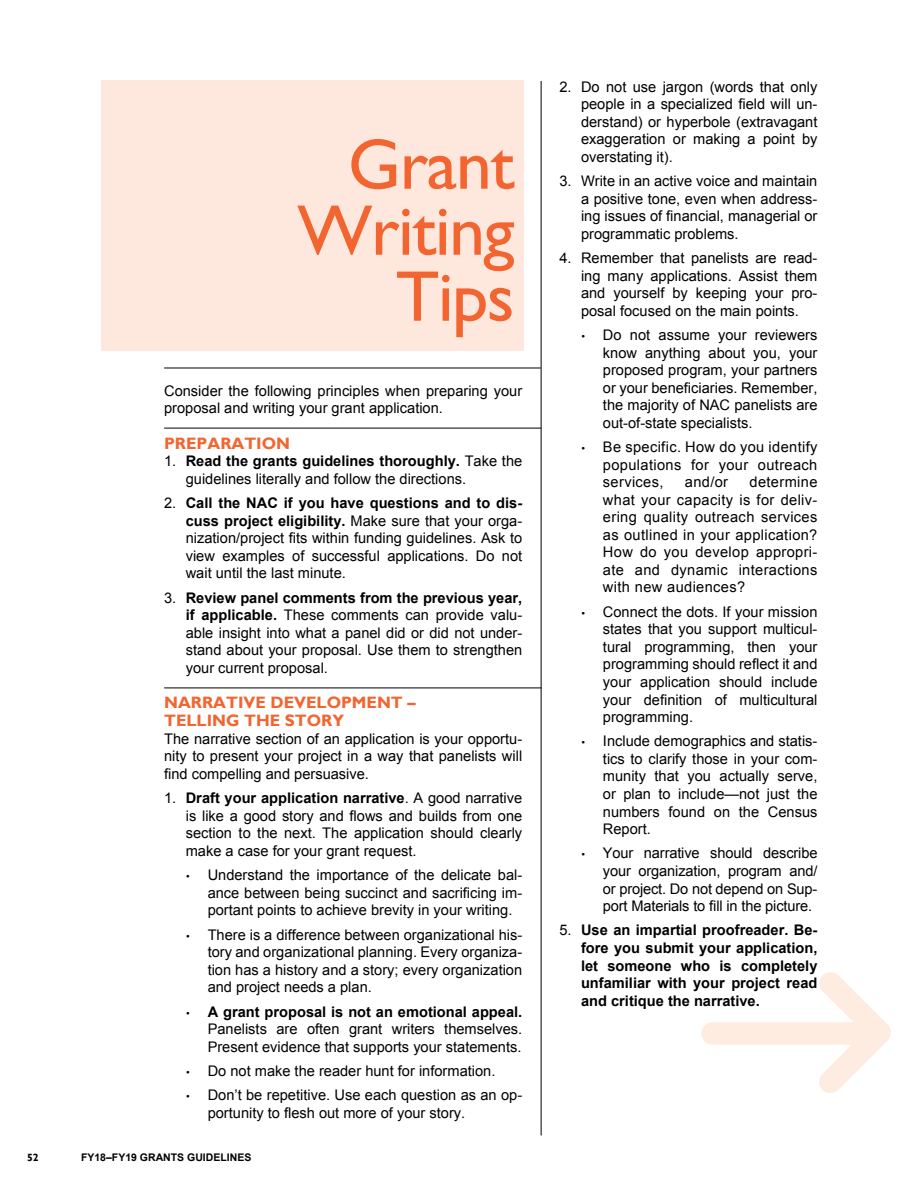
<style>
.page{position:relative;width:918px;height:1188px;background:#fff}
.page>*{position:absolute;margin:0;border:0;box-sizing:border-box;transform-origin:0 0}
.t1{font:72px/66px "Gill Sans";letter-spacing:-.02em;color:#f26531;text-align:right}
.t2{font:700 16.5px/18px "Gill Sans";color:#f26531}
.t3{font:14.7px/17.5px "Arial";color:#000;text-align:justify}
.t4{font:700 14.7px/17.5px "Arial";color:#000;text-align:justify}
.t5{font:700 10.5px "Arial";color:#000}
.t6{font:700 10.5px "Gill Sans";color:#000}
.s1{font-weight:700}
.s2{font-size:10.5px}
.s3{font-weight:400}
</style>
<div class="page">
<div style="left:712px;top:1022px;width:156px;height:23px;background:#feece1"></div>
<svg style="left:819px;top:972px;width:72px;height:121px"></svg>
<hr style="left:541px;top:81px;width:1px;height:1055px;background:#000">
<hr style="left:164px;top:368px;width:377px;height:1px;background:#000">
<div style="left:101px;top:81px;width:423px;height:270px;background:#fee8dd"></div>
<hr style="left:164px;top:428px;width:377px;height:1px;background:#000">
<hr style="left:164px;top:688px;width:377px;height:1px;background:#000">
<h1 class="t1" style="left:297px;top:133px;width:219px">Grant<br>Writing<br>Tips</h1>
<p class="t3" style="left:164px;top:382px;width:360px">Consider the following principles when preparing your proposal and writing your grant application.</p>
<p class="t2" style="left:164px;top:435px;width:127px">PREPARATION</p>
<p class="t3" style="left:186px;top:452px;width:338px;text-indent:-22px">1. <span class="s1">Read the grants guidelines thoroughly.</span> Take the guidelines literally and follow the directions.</p>
<p class="t3" style="left:186px;top:494px;width:338px;text-indent:-22px">2. <span class="s1">Call the NAC if you have questions and to dis&shy;cuss project eligibility.</span> Make sure that your orga&shy;nization/project fits within funding guidelines. Ask to view examples of successful applications. Do not wait until the last minute.</p>
<p class="t3" style="left:186px;top:589px;width:338px;text-indent:-22px">3. <span class="s1">Review panel comments from the previous year, if applicable.</span> These comments can provide valu&shy;able insight into what a panel did or did not under&shy;stand about your proposal. Use them to strengthen your current proposal.</p>
<p class="t2" style="left:164px;top:694px;width:253px">NARRATIVE DEVELOPMENT –<br>TELLING THE STORY</p>
<p class="t3" style="left:164px;top:730px;width:360px">The narrative section of an application is your opportu&shy;nity to present your project in a way that panelists will find compelling and persuasive.</p>
<p class="t3" style="left:186px;top:789px;width:338px;text-indent:-22px">1. <span class="s1">Draft your application narrative</span>. A good narrative is like a good story and flows and builds from one section to the next. The application should clearly make a case for your grant request.</p>
<p class="t3" style="left:208px;top:866px;width:316px;text-indent:-22px"><span class="s2">•</span> Understand the importance of the delicate bal&shy;ance between being succinct and sacrificing im&shy;portant points to achieve brevity in your writing.</p>
<p class="t3" style="left:208px;top:926px;width:316px;text-indent:-22px"><span class="s2">•</span> There is a difference between organizational his&shy;tory and organizational planning. Every organiza&shy;tion has a history and a story; every organization and project needs a plan.</p>
<p class="t3" style="left:208px;top:1003px;width:316px;text-indent:-22px"><span class="s2">•</span> <span class="s1">A grant proposal is not an emotional appeal.<br></span>Panelists are often grant writers themselves.<br>Present evidence that supports your statements.</p>
<p class="t3" style="left:186px;top:1062px;width:311px"><span class="s2">•</span> Do not make the reader hunt for information.</p>
<p class="t3" style="left:208px;top:1086px;width:316px;text-indent:-22px"><span class="s2">•</span> Don’t be repetitive. Use each question as an op&shy;portunity to flesh out more of your story.</p>
<p class="t6" style="left:27px;top:1151px;width:13px">52</p>
<p class="t5" style="left:81px;top:1150px;width:172px">FY18–FY19 GRANTS GUIDELINES</p>
<p class="t3" style="left:581px;top:78px;width:238px;text-indent:-22px">2. Do not use jargon (words that only people in a specialized field will un&shy;derstand) or hyperbole (extravagant exaggeration or making a point by overstating it).</p>
<p class="t3" style="left:581px;top:172px;width:238px;text-indent:-22px">3. Write in an active voice and maintain a positive tone, even when address&shy;ing issues of financial, managerial or programmatic problems.</p>
<p class="t3" style="left:581px;top:249px;width:238px;text-indent:-22px">4. Remember that panelists are read&shy;ing many applications. Assist them and yourself by keeping your pro&shy;posal focused on the main points.</p>
<p class="t3" style="left:603px;top:326px;width:216px;text-indent:-22px"><span class="s2">•</span> Do not assume your reviewers know anything about you, your proposed program, your partners or your beneficiaries. Remember, the majority of NAC panelists are out-of-state specialists.</p>
<p class="t3" style="left:603px;top:438px;width:216px;text-indent:-22px"><span class="s2">•</span> Be specific. How do you identify populations for your outreach services,</p>
<p class="t3" style="left:685px;top:473px;width:45px">and/or</p>
<p class="t3" style="left:603px;top:473px;width:216px;text-indent:147px">determine what your capacity is for deliv&shy;ering quality outreach services as outlined in your application?<br>How do you develop appropri&shy;ate and dynamic interactions with new audiences?</p>
<p class="t3" style="left:603px;top:603px;width:216px;text-indent:-22px"><span class="s2">•</span> Connect the dots. If your mission states that you support multicul&shy;tural programming, then your programming should reflect it and your application should include your definition of multicultural programming.</p>
<p class="t3" style="left:603px;top:733px;width:216px;text-indent:-22px"><span class="s2">•</span> Include demographics and statis&shy;tics to clarify those in your com&shy;munity that you actually serve, or plan to include—not just the numbers found on the Census Report.</p>
<p class="t3" style="left:603px;top:845px;width:216px;text-indent:-22px"><span class="s2">•</span> Your narrative should describe your organization, program and/ or project. Do not depend on Sup&shy;port Materials to fill in the picture.</p>
<p class="t4" style="left:581px;top:922px;width:238px;text-indent:-22px"><span class="s3">5.</span> Use an impartial proofreader. Be&shy;fore you submit your application, let someone who is completely unfamiliar with your project read and critique the narrative.</p>
</div>
